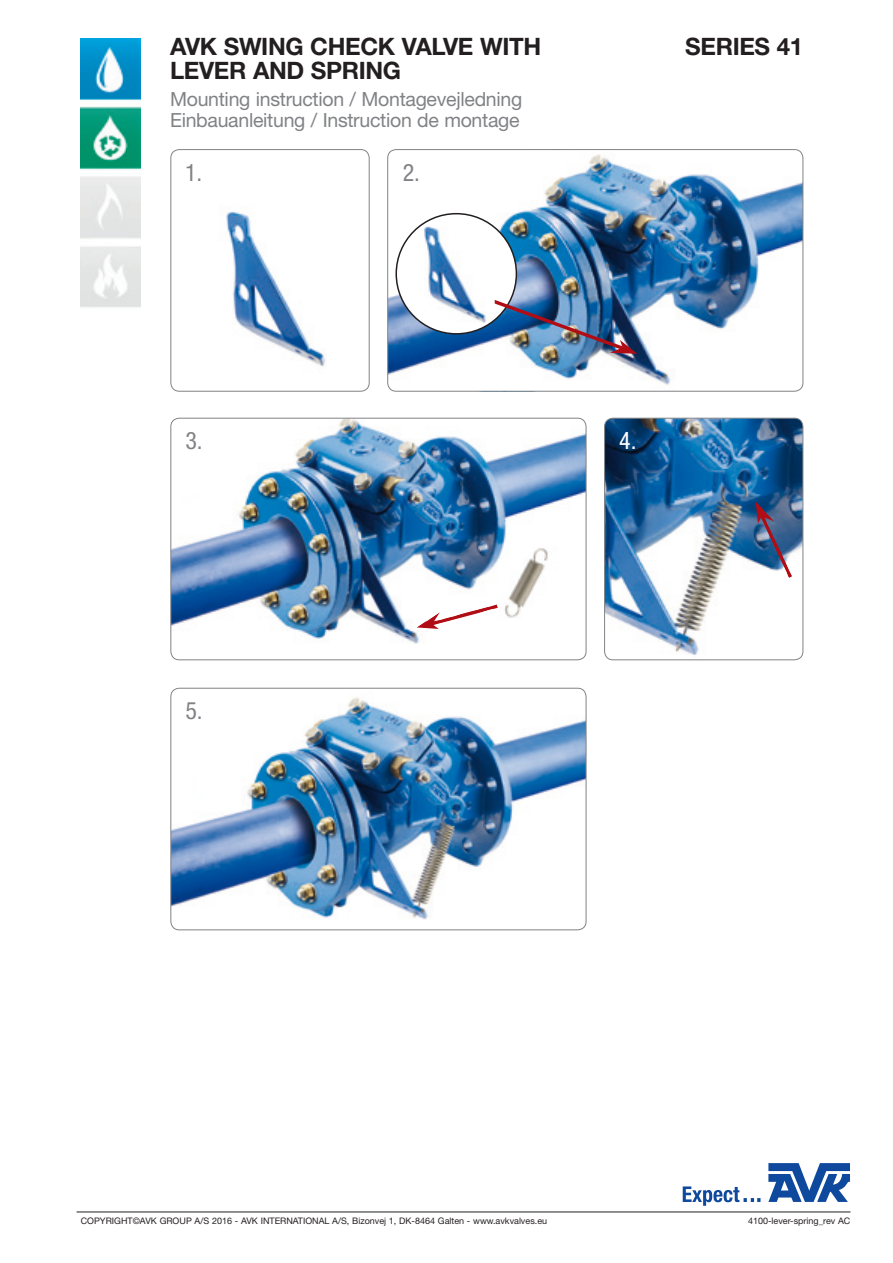
<style>
.page{position:relative;width:893px;height:1263px;background:#fff}
.page>*{position:absolute;margin:0;border:0;box-sizing:border-box;transform-origin:0 0}
.Headline{font:700 24px "Helvetica Neue LT Pro";letter-spacing:-.015em;color:#231f20}
.Numbers_page_1{font:condensed 24px "Helvetica Neue LT Pro";color:#808285}
.Numbers_page_1-2{font:condensed 24px "Helvetica Neue LT Pro";color:#fff}
.Headline-2{font:19.5px "Helvetica Neue LT Pro";letter-spacing:-.015em;color:#808285}
.Normal{font:9px "Helvetica Neue LT Pro";color:#231f20}
</style>
<div class="page">
<div style="left:170px;top:149px;width:200px;height:243px;border:1px solid #808285;border-radius:9px"></div>
<img style="left:226px;top:211px;width:100px;height:156px">
<svg style="left:768px;top:1163px;width:82px;height:39px"></svg>
<svg style="left:683px;top:1186px;width:77px;height:20px"></svg>
<hr style="left:77px;top:1212px;width:773px;height:1px;background:#231f20">
<img style="left:81px;top:38px;width:60px;height:269px">
<img style="left:388px;top:150px;width:415px;height:241px">
<div style="left:387px;top:149px;width:416px;height:243px;border:1px solid #808285;border-radius:9px"></div>
<img style="left:171px;top:418px;width:415px;height:242px">
<div style="left:170px;top:418px;width:416px;height:242px;border:1px solid #808285;border-radius:9px"></div>
<img style="left:605px;top:418px;width:198px;height:242px">
<div style="left:604px;top:418px;width:199px;height:242px;border:1px solid #808285;border-radius:9px"></div>
<div style="left:396px;top:214px;width:120px;height:120px;background:#fff;border-radius:50%"></div>
<img style="left:413px;top:216px;width:85px;height:118px">
<div style="left:395px;top:213px;width:122px;height:122px;border:2px solid #231f20;border-radius:50%"></div>
<img style="left:495px;top:300px;width:142px;height:54px">
<svg style="left:416px;top:604px;width:83px;height:26px"></svg>
<svg style="left:754px;top:501px;width:39px;height:78px"></svg>
<img style="left:171px;top:688px;width:415px;height:242px">
<div style="left:170px;top:688px;width:416px;height:242px;border:1px solid #808285;border-radius:9px"></div>
<p class="Headline" style="left:170px;top:32px;width:373px">AVK SWING CHECK VALVE WITH</p>
<p class="Headline" style="left:685px;top:32px;width:119px">SERIES 41</p>
<p class="Headline" style="left:170px;top:56px;width:233px">LEVER AND SPRING</p>
<p class="Headline-2" style="left:170px;top:88px;width:354px">Mounting instruction / Montagevejledning</p>
<p class="Headline-2" style="left:170px;top:109px;width:351px">Einbauanleitung / Instruction de montage</p>
<p class="Numbers_page_1" style="left:185px;top:158px;width:19px">1.</p>
<p class="Numbers_page_1" style="left:403px;top:158px;width:19px">2.</p>
<p class="Numbers_page_1" style="left:185px;top:427px;width:19px">3.</p>
<p class="Numbers_page_1" style="left:185px;top:697px;width:19px">5.</p>
<p class="Numbers_page_1-2" style="left:619px;top:427px;width:19px">4.</p>
<p class="Normal" style="left:81px;top:1215px;width:468px">COPYRIGHT©AVK GROUP A/S 2016 - AVK INTERNATIONAL A/S, Bizonvej 1, DK-8464 Galten - www.avkvalves.eu</p>
<p class="Normal" style="left:748px;top:1215px;width:104px">4100-lever-spring_rev AC</p>
</div>
